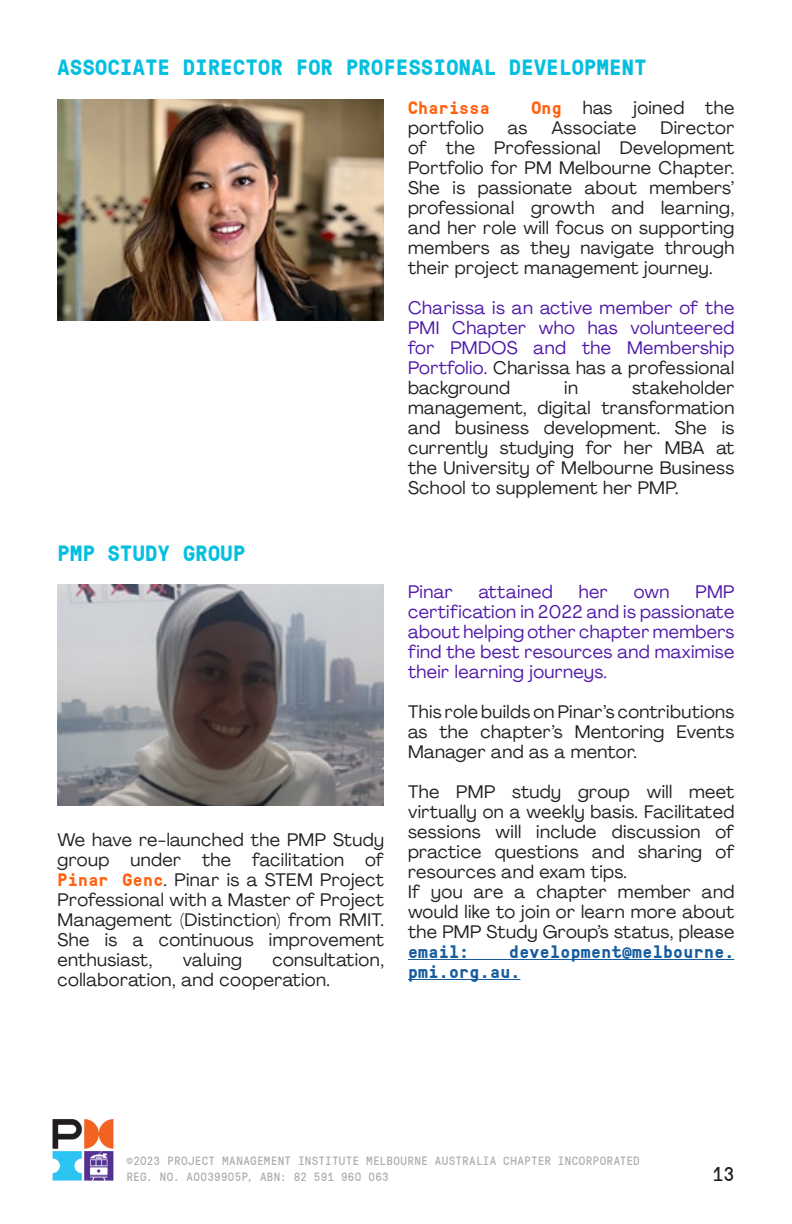
<style>
.page{position:relative;width:792px;height:1224px;background:#fff}
.page>*{position:absolute;margin:0;border:0;box-sizing:border-box;transform-origin:0 0}
.Paragraph_Style{font:700 22px "GT Pressura Mono";letter-spacing:.02em;color:#05bfe0}
.t1{font:20px "GT Pressura Mono";color:#231f20}
.Paragraph_Style-2{font:18px/20px "Agrandir";letter-spacing:.02em;color:#231f20;text-align:justify}
.Paragraph_Style-3{font:18px/20px "Agrandir";letter-spacing:.02em;color:#4f17a8;text-align:justify}
.Paragraph_Style-4{font:700 18px/20px "GT Pressura Mono";letter-spacing:.02em;color:#175d9e}
.Paragraph_Style-5{font:700 18px "GT Pressura Mono";letter-spacing:.02em;color:#ff610f}
.t2{font:12px/16px "GT Pressura Mono";letter-spacing:.02em;color:#ababab}
.s1{font-family:"GT Pressura Mono";font-weight:700;color:#ff610f}
.s2{color:#231f20}
.s3{font-family:"GT Pressura Mono";font-weight:700;color:#175d9e}
</style>
<div class="page">
<img style="left:52px;top:1119px;width:62px;height:62px">
<img style="left:58px;top:99px;width:326px;height:222px">
<img style="left:58px;top:585px;width:326px;height:221px">
<hr style="left:408px;top:959px;width:326px;height:1px;background:#175d9e">
<hr style="left:408px;top:979px;width:112px;height:1px;background:#175d9e">
<p class="Paragraph_Style" style="left:58px;top:51px;width:590px">ASSOCIATE DIRECTOR FOR PROFESSIONAL DEVELOPMENT</p>
<p class="Paragraph_Style" style="left:58px;top:537px;width:189px">PMP STUDY GROUP</p>
<p class="Paragraph_Style-2" style="left:58px;top:829px;width:328px">We have re-launched the PMP Study group under the facilitation of <span class="s1">Pinar Genc</span>. Pinar is a STEM Project Professional with a Master of Project Management (Distinction) from RMIT.<br>She is a continuous improvement enthusiast,</p>
<p class="Paragraph_Style-2" style="left:58px;top:949px;width:328px;text-indent:215px">consultation, collaboration, and cooperation.</p>
<p class="Paragraph_Style-2" style="left:183px;top:949px;width:61px">valuing</p>
<p class="Paragraph_Style-5" style="left:408px;top:94px;width:83px">Charissa</p>
<p class="Paragraph_Style-2" style="left:531px;top:97px;width:205px"><span class="s1">Ong</span> has joined the</p>
<p class="Paragraph_Style-2" style="left:408px;top:117px;width:77px">portfolio</p>
<p class="Paragraph_Style-2" style="left:508px;top:117px;width:21px">as</p>
<p class="Paragraph_Style-2" style="left:551px;top:117px;width:86px">Associate</p>
<p class="Paragraph_Style-2" style="left:408px;top:117px;width:328px;text-indent:252px">Director of the Professional Development Portfolio for PM Melbourne Chapter.<br>She is passionate about members’ professional growth and learning, and her role will focus on supporting members as they navigate through their project management journey.</p>
<p class="Paragraph_Style-3" style="left:408px;top:297px;width:328px">Charissa is an active member of the PMI Chapter who has volunteered for PMDOS and the Membership Portfolio. <span class="s2">Charissa has a professional background</span></p>
<p class="Paragraph_Style-2" style="left:408px;top:377px;width:328px;text-indent:224px">stakeholder management, digital transformation and business development. She is currently studying for her MBA at the University of Melbourne Business School to supplement her PMP.</p>
<p class="Paragraph_Style-2" style="left:564px;top:377px;width:15px">in</p>
<p class="Paragraph_Style-3" style="left:408px;top:582px;width:46px">Pinar</p>
<p class="Paragraph_Style-3" style="left:479px;top:582px;width:76px">attained</p>
<p class="Paragraph_Style-3" style="left:579px;top:582px;width:30px">her</p>
<p class="Paragraph_Style-3" style="left:634px;top:582px;width:37px">own</p>
<p class="Paragraph_Style-3" style="left:408px;top:582px;width:328px;text-indent:287px">PMP certification in 2022 and is passionate about helping other chapter members find the best resources and maximise their learning journeys.</p>
<p class="Paragraph_Style-2" style="left:408px;top:702px;width:328px">This role builds on Pinar’s contributions as the chapter’s Mentoring Events Manager and as a mentor.</p>
<p class="Paragraph_Style-2" style="left:408px;top:782px;width:328px">The PMP study group will meet virtually on a weekly basis. Facilitated sessions will include discussion of practice questions and sharing of resources and exam tips.</p>
<p class="Paragraph_Style-2" style="left:408px;top:882px;width:328px">If you are a chapter member and would like to join or learn more about the PMP Study Group’s status, please <span class="s3">email:</span></p>
<p class="Paragraph_Style-4" style="left:408px;top:941px;width:328px;text-indent:101px">development@melbourne. pmi.org.au.</p>
<p class="t2" style="left:127px;top:1152px;width:515px">©2023 PROJECT MANAGEMENT INSTITUTE MELBOURNE AUSTRALIA CHAPTER INCORPORATED<br>REG. NO. A0039905P, ABN: 82 591 960 063</p>
<p class="t1" style="left:712px;top:1159px;width:23px">13</p>
</div>
